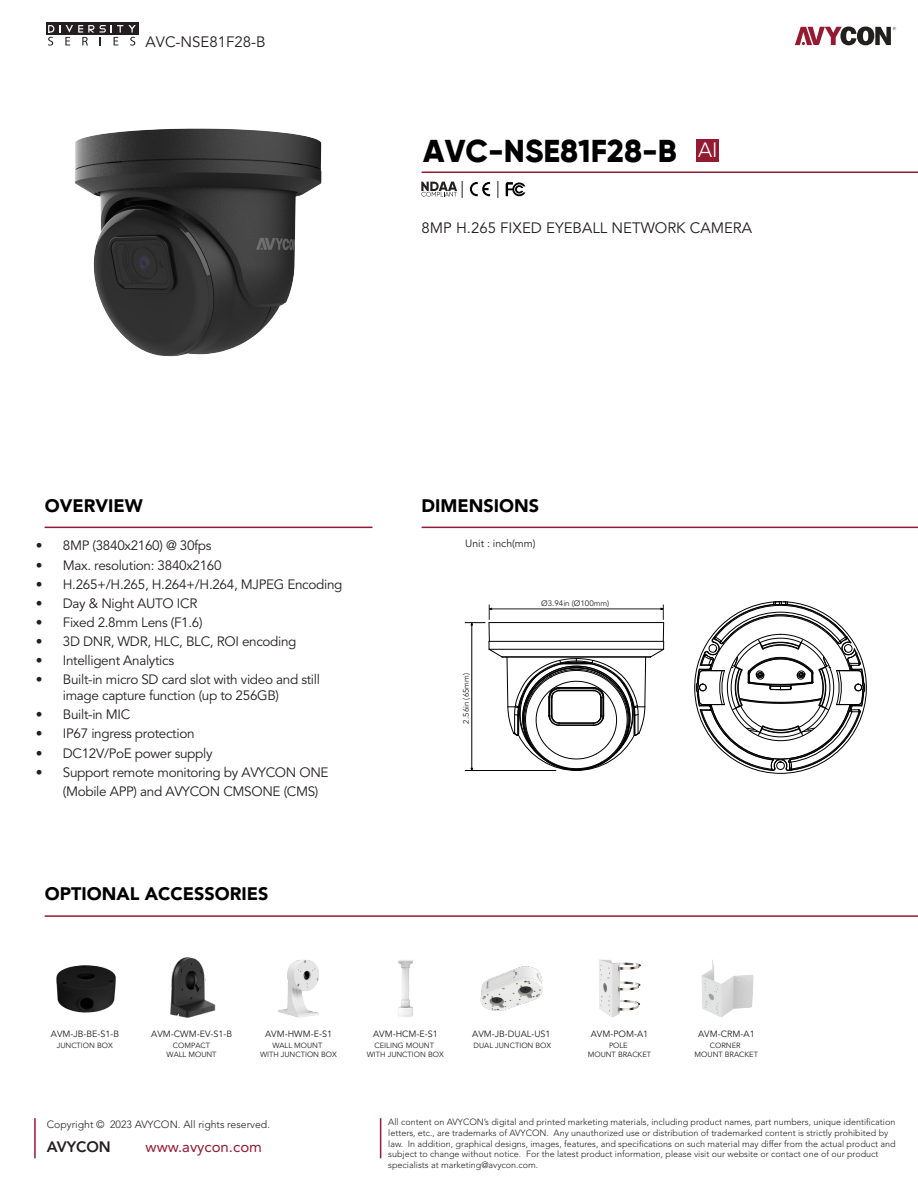
<style>
.page{position:relative;width:918px;height:1188px;background:#fff}
.page>*{position:absolute;margin:0;border:0;box-sizing:border-box;transform-origin:0 0}
.t1{font:800 31.5px "Gilroy";color:#000}
.t2{font:900 18px "Avenir LT Std";color:#000}
.t3{font:15px "Avenir LT Std";color:#231f20}
.t4{font:15px "Avenir LT Std";color:#951a32}
.t5{font:800 15px "Avenir LT Std";color:#231f20}
.t6{font:13.5px/16.4px "Avenir LT Std";letter-spacing:-.025em;color:#231f20}
.t7{font:300 10.5px "Avenir LT Std";color:#231f20}
.t8{font:10.5px "Avenir LT Std";color:#221f1f}
.t9{font:300 9px/10.8px "Avenir LT Std";color:#231f20}
.t10{font:9px "Avenir LT Std";color:#221f1f}
.t11{font:7.95px "Avenir LT Std";color:#231f20}
.t12{font:7.5px/9px "Avenir LT Std";color:#221f1f;text-align:center}
</style>
<div class="page">
<hr style="left:422px;top:527px;width:496px;height:1px;background:#931a33">
<hr style="left:45px;top:527px;width:328px;height:1px;background:#931a33">
<hr style="left:45px;top:915px;width:873px;height:2px;background:#931a33">
<hr style="left:422px;top:172px;width:496px;height:1px;background:#931a33">
<svg style="left:795px;top:27px;width:101px;height:18px"></svg>
<hr style="left:34px;top:1118px;width:2px;height:40px;background:#951a32">
<hr style="left:380px;top:1118px;width:1px;height:40px;background:#951a32">
<div style="left:46px;top:23px;width:92px;height:12px;background:#231f20"></div>
<svg style="left:48px;top:25px;width:88px;height:21px"></svg>
<img style="left:170px;top:957px;width:46px;height:61px">
<img style="left:56px;top:965px;width:60px;height:48px">
<img style="left:74px;top:128px;width:248px;height:229px">
<img style="left:278px;top:960px;width:41px;height:58px">
<img style="left:398px;top:960px;width:16px;height:57px">
<img style="left:599px;top:959px;width:42px;height:59px">
<img style="left:701px;top:960px;width:53px;height:58px">
<img style="left:480px;top:966px;width:63px;height:45px">
<svg style="left:694px;top:601px;width:173px;height:173px"></svg>
<svg style="left:465px;top:605px;width:199px;height:166px"></svg>
<div style="left:696px;top:139px;width:23px;height:23px;background:#941a31"></div>
<svg style="left:497px;top:181px;width:1px;height:17px"></svg>
<svg style="left:506px;top:182px;width:19px;height:14px"></svg>
<svg style="left:470px;top:182px;width:20px;height:14px"></svg>
<svg style="left:421px;top:181px;width:42px;height:17px"></svg>
<h3 class="t3" style="left:146px;top:33px;width:122px">AVC-NSE81F28-B</h3>
<h1 class="t1" style="left:423px;top:131px;width:296px">AVC-NSE81F28-B <sup>AI</sup></h1>
<h3 class="t3" style="left:422px;top:219px;width:332px">8MP H.265 FIXED EYEBALL NETWORK CAMERA</h3>
<h2 class="t2" style="left:45px;top:495px;width:99px">OVERVIEW</h2>
<h2 class="t2" style="left:422px;top:495px;width:119px">DIMENSIONS</h2>
<h3 class="t6" style="left:36px;top:538px;width:177px">• 8MP (3840x2160) @ 30fps</h3>
<p class="t8" style="left:465px;top:538px;width:72px">Unit : inch(mm)</p>
<h3 class="t6" style="left:36px;top:557px;width:187px">• Max. resolution: 3840x2160</h3>
<h3 class="t6" style="left:36px;top:576px;width:308px">• H.265+/H.265, H.264+/H.264, MJPEG Encoding</h3>
<h3 class="t6" style="left:36px;top:595px;width:163px">• Day &amp; Night AUTO ICR</h3>
<h3 class="t6" style="left:36px;top:614px;width:168px">• Fixed 2.8mm Lens (F1.6)</h3>
<h3 class="t6" style="left:36px;top:633px;width:262px">• 3D DNR, WDR, HLC, BLC, ROI encoding</h3>
<h3 class="t6" style="left:36px;top:653px;width:140px">• Intelligent Analytics</h3>
<h3 class="t6" style="left:63px;top:672px;width:259px;text-indent:-27px">• Built-in micro SD card slot with video and still image capture function (up to 256GB)</h3>
<h3 class="t6" style="left:36px;top:707px;width:96px">• Built-in MIC</h3>
<h3 class="t6" style="left:36px;top:726px;width:160px">• IP67 ingress protection</h3>
<h3 class="t6" style="left:36px;top:745px;width:178px">• DC12V/PoE power supply</h3>
<h3 class="t6" style="left:63px;top:763px;width:267px;line-height:19px;text-indent:-27px">• Support remote monitoring by AVYCON ONE (Mobile APP) and AVYCON CMSONE (CMS)</h3>
<p class="t11" style="left:541px;top:599px;width:70px">Ø3.94in (Ø100mm)</p>
<p class="t11" style="left:462px;top:724px;width:52px;rotate:-90deg">2.56in (65mm)</p>
<h2 class="t2" style="left:45px;top:883px;width:225px">OPTIONAL ACCESSORIES</h2>
<p class="t10" style="left:51px;top:1029px;width:70px">AVM-JB-BE-S1-B</p>
<p class="t12" style="left:57px;top:1042px;width:58px">JUNCTION BOX</p>
<p class="t10" style="left:151px;top:1029px;width:83px">AVM-CWM-EV-S1-B</p>
<p class="t12" style="left:167px;top:1042px;width:52px">COMPACT<br>WALL MOUNT</p>
<p class="t10" style="left:265px;top:1029px;width:69px">AVM-HWM-E-S1</p>
<p class="t12" style="left:260px;top:1042px;width:78px">WALL MOUNT<br>WITH JUNCTION BOX</p>
<p class="t10" style="left:373px;top:1029px;width:66px">AVM-HCM-E-S1</p>
<p class="t12" style="left:367px;top:1042px;width:78px">CEILING MOUNT<br>WITH JUNCTION BOX</p>
<p class="t10" style="left:472px;top:1029px;width:80px">AVM-JB-DUAL-US1</p>
<p class="t12" style="left:474px;top:1042px;width:79px">DUAL JUNCTION BOX</p>
<p class="t10" style="left:591px;top:1029px;width:59px">AVM-POM-A1</p>
<p class="t12" style="left:588px;top:1042px;width:65px">POLE<br>MOUNT BRACKET</p>
<p class="t10" style="left:698px;top:1029px;width:58px">AVM-CRM-A1</p>
<p class="t12" style="left:695px;top:1042px;width:65px">CORNER<br>MOUNT BRACKET</p>
<p class="t7" style="left:47px;top:1118px;width:225px">Copyright © 2023 AVYCON. All rights reserved.</p>
<p class="t9" style="left:388px;top:1117px;width:509px">All content on AVYCON’s digital and printed marketing materials, including product names, part numbers, unique identification letters, etc., are trademarks of AVYCON. Any unauthorized use or distribution of trademarked content is strictly prohibited by law. In addition, graphical designs, images, features, and specifications on such material may differ from the actual product and subject to change without notice. For the latest product information, please visit our website or contact one of our product specialists at marketing@avycon.com.</p>
<h3 class="t5" style="left:47px;top:1138px;width:66px">AVYCON</h3>
<h3 class="t4" style="left:146px;top:1138px;width:118px">www.avycon.com</h3>
</div>
